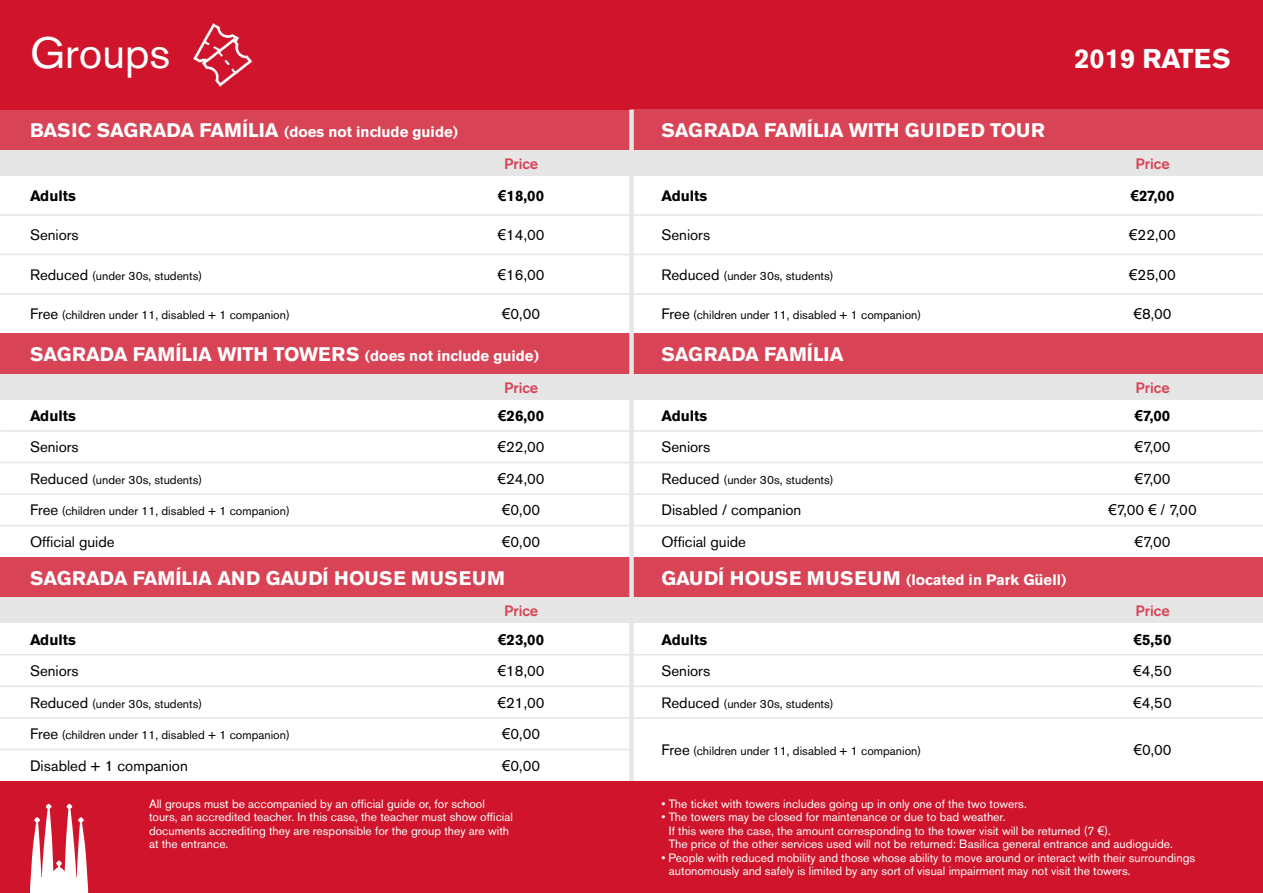
<style>
.page{position:relative;width:1263px;height:893px;background:#fff}
.page>*{position:absolute;margin:0;border:0;box-sizing:border-box;transform-origin:0 0}
.t1{font:43.5px "Akzidenz Grotesk BE";color:#fff}
.t2{font:700 27px "Akzidenz Grotesk BE";color:#fff}
.t3{font:700 19.5px "Akzidenz Grotesk BE";color:#fff}
.t4{font:15px/31.5px "Akzidenz Grotesk BE";color:#000}
.t5{font:700 15px "Akzidenz Grotesk BE";color:#fff}
.t6{font:700 15px "Akzidenz Grotesk BE";color:#000}
.t7{font:500 15px "Akzidenz Grotesk BE";color:#d84355}
.t8{font:12px/13.5px "Akzidenz Grotesk BE";color:#fff}
.t9{font:12px "Akzidenz Grotesk BE";color:#000}
.s1{font-size:19.5px}
.s2{font-family:"Arial"}
.s3{font-size:15px}
.s4{font-family:"Arial";font-weight:700}
.s5{font-weight:700}
</style>
<div class="page">
<div style="left:0;top:110px;width:631px;height:40px;background:#d84355"></div>
<div style="left:0;top:333px;width:631px;height:41px;background:#d84355"></div>
<div style="left:0;top:557px;width:631px;height:41px;background:#d84355"></div>
<div style="left:0;top:150px;width:631px;height:26px;background:#e6e6e6"></div>
<div style="left:0;top:374px;width:631px;height:25px;background:#e6e6e6"></div>
<div style="left:0;top:598px;width:631px;height:25px;background:#e6e6e6"></div>
<div style="left:0;top:0;width:1263px;height:110px;background:#cf142b"></div>
<div style="left:0;top:781px;width:1263px;height:112px;background:#cf142b"></div>
<svg style="left:30px;top:803px;width:58px;height:90px"></svg>
<hr style="left:0;top:214px;width:631px;height:2px;background:#e6e6e6">
<hr style="left:0;top:430px;width:631px;height:2px;background:#e6e6e6">
<hr style="left:0;top:654px;width:631px;height:1px;background:#e6e6e6">
<hr style="left:0;top:462px;width:631px;height:1px;background:#e6e6e6">
<hr style="left:0;top:686px;width:631px;height:1px;background:#e6e6e6">
<hr style="left:0;top:493px;width:631px;height:2px;background:#e6e6e6">
<hr style="left:0;top:717px;width:631px;height:2px;background:#e6e6e6">
<hr style="left:0;top:525px;width:631px;height:1px;background:#e6e6e6">
<hr style="left:0;top:749px;width:631px;height:1px;background:#e6e6e6">
<hr style="left:0;top:293px;width:631px;height:2px;background:#e6e6e6">
<hr style="left:0;top:254px;width:631px;height:1px;background:#e6e6e6">
<div style="left:631px;top:110px;width:632px;height:40px;background:#d84355"></div>
<div style="left:631px;top:557px;width:632px;height:41px;background:#d84355"></div>
<div style="left:631px;top:150px;width:632px;height:26px;background:#e6e6e6"></div>
<div style="left:631px;top:598px;width:632px;height:25px;background:#e6e6e6"></div>
<hr style="left:631px;top:214px;width:632px;height:2px;background:#e6e6e6">
<hr style="left:631px;top:654px;width:632px;height:1px;background:#e6e6e6">
<hr style="left:631px;top:686px;width:632px;height:1px;background:#e6e6e6">
<hr style="left:631px;top:293px;width:632px;height:2px;background:#e6e6e6">
<hr style="left:631px;top:254px;width:632px;height:1px;background:#e6e6e6">
<hr style="left:631px;top:717px;width:632px;height:2px;background:#e6e6e6">
<div style="left:631px;top:333px;width:632px;height:41px;background:#d84355"></div>
<div style="left:631px;top:374px;width:632px;height:25px;background:#e6e6e6"></div>
<hr style="left:631px;top:430px;width:632px;height:2px;background:#e6e6e6">
<hr style="left:631px;top:462px;width:632px;height:1px;background:#e6e6e6">
<hr style="left:631px;top:493px;width:632px;height:2px;background:#e6e6e6">
<hr style="left:631px;top:525px;width:632px;height:1px;background:#e6e6e6">
<div style="left:629px;top:110px;width:5px;height:671px;background:#e6e6e6"></div>
<img style="left:193px;top:23px;width:60px;height:64px">
<h1 class="t1" style="left:30px;top:27px;width:142px">Groups</h1>
<h2 class="t2" style="left:1074px;top:43px;width:158px">2019 RATES</h2>
<p class="t5" style="left:30px;top:123px;width:430px"><span class="s1">BASIC SAGRADA FAMÍLIA</span> (does not include guide)</p>
<p class="t7" style="left:504px;top:154px;width:36px">Price</p>
<p class="t6" style="left:30px;top:187px;width:47px">Adults</p>
<p class="t6" style="left:498px;top:187px;width:47px"><span class="s2">€</span>18,00</p>
<p class="t4" style="left:30px;top:219px;width:50px">Seniors</p>
<p class="t4" style="left:498px;top:219px;width:48px"><span class="s2">€</span>14,00</p>
<p class="t9" style="left:30px;top:268px;width:174px"><span class="s3">Reduced</span> (under 30s, students)</p>
<p class="t4" style="left:498px;top:259px;width:48px"><span class="s2">€</span>16,00</p>
<p class="t9" style="left:30px;top:308px;width:261px"><span class="s3">Free</span> (children under 11, disabled + 1 companion)</p>
<p class="t4" style="left:502px;top:298px;width:40px"><span class="s2">€</span>0,00</p>
<h3 class="t3" style="left:30px;top:343px;width:510px">SAGRADA FAMÍLIA WITH TOWERS <span class="s3">(does not include guide)</span></h3>
<p class="t7" style="left:504px;top:378px;width:36px">Price</p>
<p class="t6" style="left:30px;top:407px;width:47px">Adults</p>
<p class="t6" style="left:498px;top:407px;width:47px"><span class="s2">€</span>26,00</p>
<p class="t4" style="left:30px;top:431px;width:50px">Seniors</p>
<p class="t4" style="left:498px;top:431px;width:48px"><span class="s2">€</span>22,00</p>
<p class="t9" style="left:30px;top:473px;width:174px"><span class="s3">Reduced</span> (under 30s, students)</p>
<p class="t4" style="left:498px;top:463px;width:48px"><span class="s2">€</span>24,00</p>
<p class="t9" style="left:30px;top:504px;width:261px"><span class="s3">Free</span> (children under 11, disabled + 1 companion)</p>
<p class="t4" style="left:502px;top:494px;width:40px"><span class="s2">€</span>0,00</p>
<p class="t4" style="left:30px;top:526px;width:86px">Official guide</p>
<p class="t4" style="left:502px;top:526px;width:40px"><span class="s2">€</span>0,00</p>
<h3 class="t3" style="left:30px;top:567px;width:477px">SAGRADA FAMÍLIA AND GAUDÍ HOUSE MUSEUM</h3>
<p class="t7" style="left:504px;top:602px;width:36px">Price</p>
<p class="t6" style="left:30px;top:631px;width:47px">Adults</p>
<p class="t6" style="left:498px;top:631px;width:47px"><span class="s2">€</span>23,00</p>
<p class="t4" style="left:30px;top:655px;width:50px">Seniors</p>
<p class="t4" style="left:498px;top:655px;width:48px"><span class="s2">€</span>18,00</p>
<p class="t9" style="left:30px;top:696px;width:174px"><span class="s3">Reduced</span> (under 30s, students)</p>
<p class="t4" style="left:498px;top:687px;width:48px"><span class="s2">€</span>21,00</p>
<p class="t9" style="left:30px;top:728px;width:261px"><span class="s3">Free</span> (children under 11, disabled + 1 companion)</p>
<p class="t4" style="left:502px;top:718px;width:40px"><span class="s2">€</span>0,00</p>
<p class="t4" style="left:30px;top:750px;width:159px">Disabled + 1 companion</p>
<p class="t4" style="left:502px;top:750px;width:40px"><span class="s2">€</span>0,00</p>
<h3 class="t3" style="left:661px;top:119px;width:385px">SAGRADA FAMÍLIA WITH GUIDED TOUR</h3>
<p class="t7" style="left:1135px;top:154px;width:36px">Price</p>
<p class="t6" style="left:661px;top:187px;width:47px">Adults</p>
<p class="t6" style="left:1131px;top:187px;width:45px"><span class="s2">€</span>27,00</p>
<p class="t4" style="left:661px;top:219px;width:50px">Seniors</p>
<p class="t4" style="left:1129px;top:219px;width:48px"><span class="s2">€</span>22,00</p>
<p class="t9" style="left:661px;top:268px;width:174px"><span class="s3">Reduced</span> (under 30s, students)</p>
<p class="t4" style="left:1129px;top:259px;width:48px"><span class="s2">€</span>25,00</p>
<p class="t9" style="left:661px;top:308px;width:261px"><span class="s3">Free</span> (children under 11, disabled + 1 companion)</p>
<p class="t4" style="left:1134px;top:298px;width:40px"><span class="s2">€</span>8,00</p>
<h3 class="t3" style="left:661px;top:343px;width:184px">SAGRADA FAMÍLIA</h3>
<p class="t7" style="left:1135px;top:378px;width:36px">Price</p>
<p class="t6" style="left:661px;top:407px;width:47px">Adults</p>
<p class="t4" style="left:661px;top:431px;width:50px">Seniors</p>
<p class="t9" style="left:661px;top:473px;width:174px"><span class="s3">Reduced</span> (under 30s, students)</p>
<p class="t4" style="left:661px;top:494px;width:141px">Disabled / companion<br>Official guide</p>
<p class="t4" style="left:1108px;top:400px;width:90px;text-align:center"><span class="s4">€</span><span class="s5">7,00<br></span><span class="s2">€</span>7,00<br><span class="s2">€</span>7,00<br><span class="s2">€</span>7,00 <span class="s2">€ /</span> 7,00 <span class="s2">€</span>7,00</p>
<p class="t5" style="left:661px;top:571px;width:406px"><span class="s1">GAUDÍ HOUSE MUSEUM</span> (located in Park Güell)</p>
<p class="t7" style="left:1135px;top:602px;width:36px">Price</p>
<p class="t6" style="left:661px;top:631px;width:47px">Adults</p>
<p class="t6" style="left:1134px;top:631px;width:39px"><span class="s2">€</span>5,50</p>
<p class="t4" style="left:661px;top:655px;width:50px">Seniors</p>
<p class="t4" style="left:1133px;top:655px;width:40px"><span class="s2">€</span>4,50</p>
<p class="t9" style="left:661px;top:696px;width:174px"><span class="s3">Reduced</span> (under 30s, students)</p>
<p class="t4" style="left:1133px;top:687px;width:40px"><span class="s2">€</span>4,50</p>
<p class="t9" style="left:661px;top:744px;width:261px"><span class="s3">Free</span> (children under 11, disabled + 1 companion)</p>
<p class="t4" style="left:1134px;top:734px;width:40px"><span class="s2">€</span>0,00</p>
<p class="t8" style="left:149px;top:797px;width:365px">All groups must be accompanied by an official guide or, for school tours, an accredited teacher. In this case, the teacher must show official documents accrediting they are responsible for the group they are with at the entrance.</p>
<p class="t8" style="left:661px;top:797px;width:367px">• The ticket with towers includes going up in only one of the two towers.</p>
<p class="t8" style="left:669px;top:810px;width:505px;text-indent:-8px">• The towers may be closed for maintenance or due to bad weather.<br>If this were the case, the amount corresponding to the tower visit will be returned (7 <span class="s2">€</span>).<br>The price of the other services used will not be returned: Basilica general entrance and audioguide.</p>
<p class="t8" style="left:669px;top:851px;width:528px;text-indent:-8px">• People with reduced mobility and those whose ability to move around or interact with their surroundings autonomously and safely is limited by any sort of visual impairment may not visit the towers.</p>
</div>
